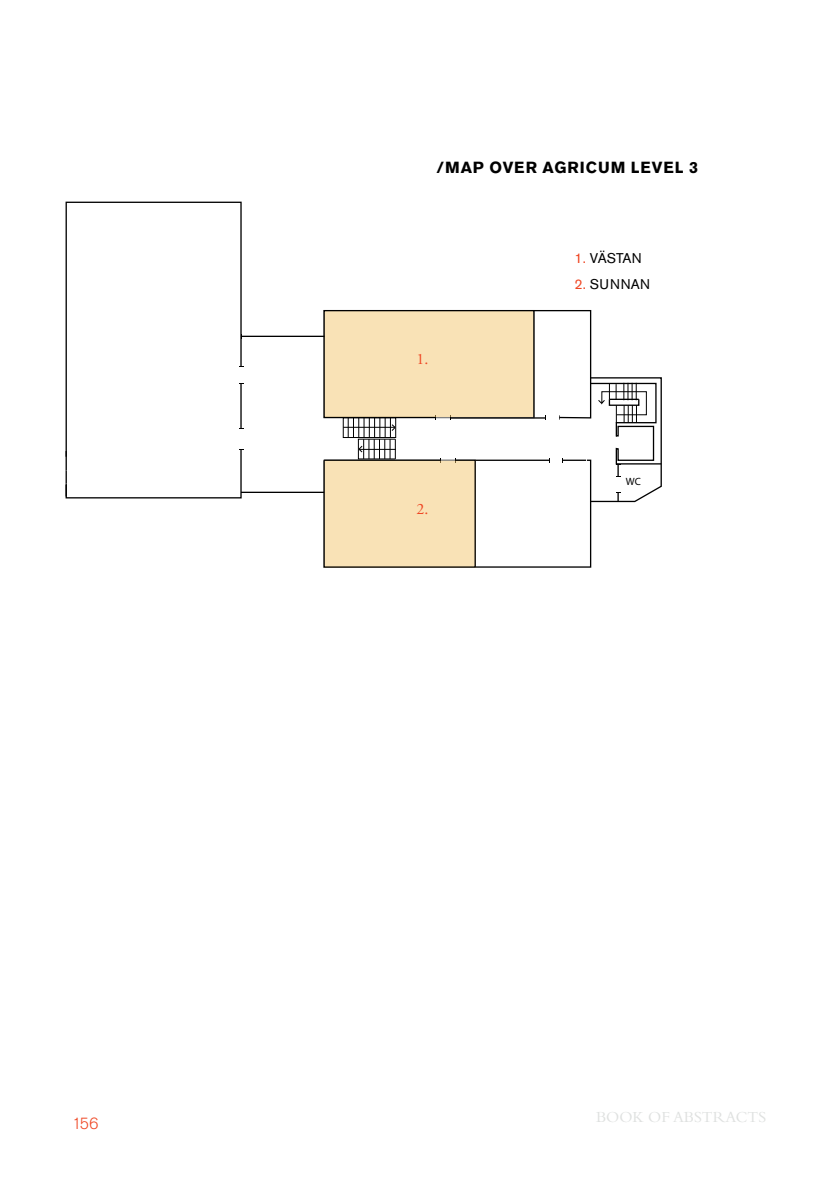
<style>
.page{position:relative;width:840px;height:1191px;background:#fff}
.page>*{position:absolute;margin:0;border:0;box-sizing:border-box;transform-origin:0 0}
.t1{font:700 16px "Akzidenz Grotesk Std";letter-spacing:.06em;color:#000}
.t2{font:16px "Bembo Std";color:#dfe1e0}
.t3{font:300 16px "Akzidenz Grotesk Std";color:#ef4623}
.t4{font:15.8px "Adobe Garamond Pro";color:#ef4623}
.t5{font:14px "Akzidenz Grotesk Std";letter-spacing:.005em;color:#000}
.t6{font:10.6px "Myriad Pro";color:#000}
.s1{color:#ef4623}
</style>
<div class="page">
<svg style="left:65px;top:201px;width:177px;height:108px"></svg>
<svg style="left:65px;top:309px;width:597px;height:259px"></svg>
<div style="left:324px;top:311px;width:209px;height:106px;background:#f9e2b6"></div>
<div style="left:323px;top:310px;width:211px;height:108px;border:1px solid #000"></div>
<div style="left:324px;top:460px;width:151px;height:107px;background:#f9e2b6"></div>
<div style="left:323px;top:459px;width:152px;height:109px;border:1px solid #000"></div>
<p class="t3" style="left:72px;top:1114px;width:28px">156</p>
<p class="t1" style="left:436px;top:158px;width:263px">/MAP OVER AGRICUM LEVEL 3</p>
<p class="t4" style="left:416px;top:350px;width:13px">1.</p>
<p class="t5" style="left:574px;top:250px;width:66px"><span class="s1">1.</span> VÄSTAN</p>
<p class="t5" style="left:574px;top:276px;width:77px"><span class="s1">2.</span> SU NNAN</p>
<p class="t4" style="left:416px;top:499px;width:13px">2.</p>
<p class="t6" style="left:625px;top:474px;width:17px">WC</p>
<p class="t2" style="left:595px;top:1108px;width:171px">BOOK OF ABSTRACTS</p>
</div>
